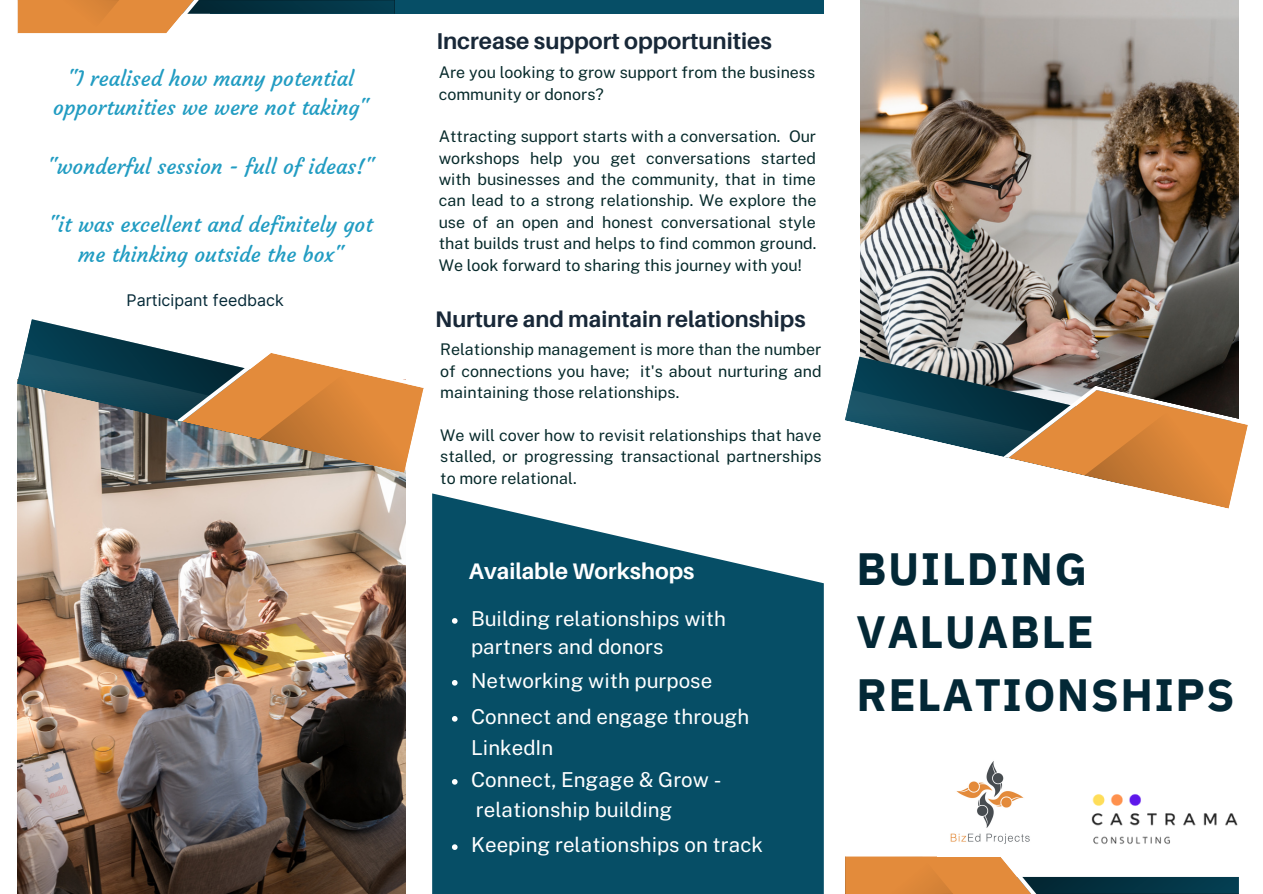
<style>
.page{position:relative;width:1263px;height:894px;background:#fff}
.page>*{position:absolute;margin:0;border:0;box-sizing:border-box;transform-origin:0 0}
.t1{font:700 45.15px/63px "IBM Plex Sans";letter-spacing:.03em;color:#032836}
.t2{font:700 22.95px "Aileron";color:#182838}
.t3{font:700 22.5px "Aileron";color:#182838}
.t4{font:700 22.5px "Aileron";color:#fff}
.t5{font:21px/29.2px "Courgette";color:#219cc2;text-align:center}
.t6{font:20.55px/28px "Public Sans";color:#fff}
.t7{font:16.05px/21.3px "Public Sans";color:#072a2b;text-align:justify}
.t8{font:16.05px "Inter";color:#032836}
</style>
<div class="page">
<img style="left:861px;top:0;width:378px;height:356px">
<img style="left:17px;top:472px;width:388px;height:420px">
<svg style="left:845px;top:356px;width:403px;height:152px"></svg>
<svg style="left:845px;top:856px;width:228px;height:37px"></svg>
<svg style="left:17px;top:319px;width:407px;height:153px"></svg>
<div style="left:211px;top:0;width:613px;height:13px;background:#064e66"></div>
<svg style="left:18px;top:0;width:377px;height:34px"></svg>
<svg style="left:432px;top:493px;width:392px;height:400px;background:#226277"></svg>
<img style="left:1073px;top:794px;width:166px;height:99px">
<svg style="left:457px;top:511px;width:24px;height:33px"></svg>
<svg style="left:452px;top:618px;width:6px;height:5px"></svg>
<svg style="left:452px;top:679px;width:6px;height:6px"></svg>
<svg style="left:452px;top:715px;width:6px;height:6px"></svg>
<svg style="left:452px;top:778px;width:6px;height:6px"></svg>
<svg style="left:452px;top:844px;width:6px;height:5px"></svg>
<img style="left:950px;top:761px;width:80px;height:83px">
<p class="t5" style="left:53px;top:64px;width:317px">"I realised how many potential opportunities we were not taking"</p>
<p class="t5" style="left:48px;top:152px;width:328px">"wonderful session - full of ideas!"</p>
<p class="t5" style="left:49px;top:210px;width:325px">"it was excellent and definitely got me thinking outside the box"</p>
<p class="t8" style="left:127px;top:290px;width:159px">Participant feedback</p>
<p class="t2" style="left:436px;top:26px;width:337px">Increase support opportunities</p>
<p class="t7" style="left:439px;top:62px;width:378px">Are you looking to grow support from the business community or donors?</p>
<p class="t7" style="left:439px;top:126px;width:379px">Attracting support starts with a conversation. Our workshops help you get conversations started with businesses and the community, that in time can lead to a strong relationship. We explore the use of an open and honest conversational style that builds trust and helps to find common ground.<br>We look forward to sharing this journey with you!</p>
<p class="t3" style="left:435px;top:305px;width:372px">Nurture and maintain relationships</p>
<p class="t7" style="left:440px;top:339px;width:383px">Relationship management is more than the number of connections you have; it's about nurturing and maintaining those relationships.</p>
<p class="t7" style="left:440px;top:424px;width:383px">We will cover how to revisit relationships that have stalled, or progressing transactional partnerships to more relational.</p>
<p class="t4" style="left:469px;top:556px;width:227px">Available Workshops</p>
<p class="t6" style="left:471px;top:604px;width:256px">Building relationships with partners and donors</p>
<p class="t6" style="left:471px;top:666px;width:243px">Networking with purpose</p>
<p class="t6" style="left:471px;top:700px;width:280px;line-height:31.5px">Connect and engage through<br>LinkedIn</p>
<p class="t6" style="left:471px;top:764px;width:252px;line-height:30.3px">Connect, Engage &amp; Grow - relationship building</p>
<p class="t6" style="left:471px;top:830px;width:293px">Keeping relationships on track</p>
<p class="t1" style="left:857px;top:536px;width:379px">BUILDING<br>VALUABLE<br>RELATIONSHIPS</p>
</div>
